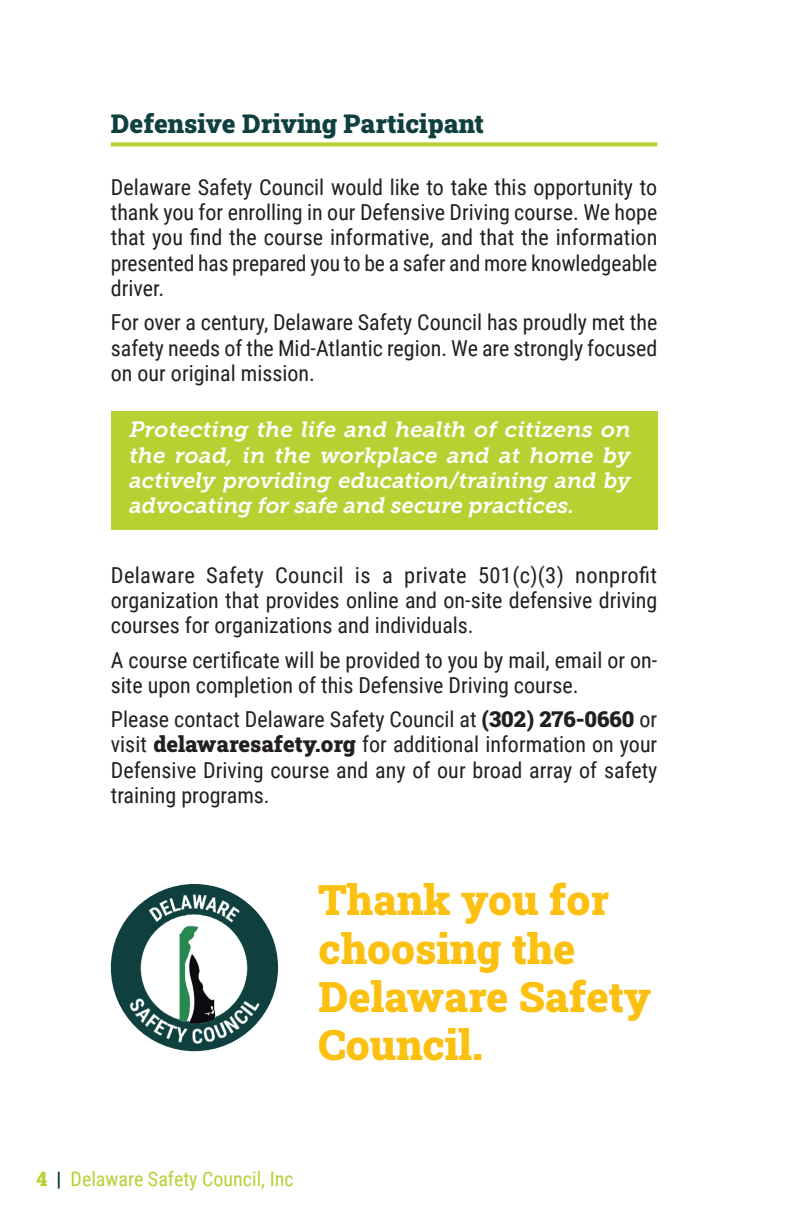
<style>
.page{position:relative;width:792px;height:1224px;background:#fff}
.page>*{position:absolute;margin:0;border:0;box-sizing:border-box;transform-origin:0 0}
.t1{font:42px/48.2px "Roboto Slab";color:#fcc011}
.t2{font:26px "Roboto Slab";color:#0f403f}
.t3{font:22px/25.2px "Roboto Condensed";color:#231f20;text-align:justify}
.t4{font:italic 22px/25.4px "Museo Slab 700";color:#fff;text-align:justify}
.t5{font:20px "Roboto Condensed";color:#b7d133}
.s1{font-family:"Roboto Slab"}
.s2{font-family:"Roboto Slab";color:#0f403f}
</style>
<div class="page">
<svg style="left:111px;top:142px;width:546px;height:4px;background:#bed547"></svg>
<div style="left:111px;top:411px;width:546px;height:118px;background:#b7d133"></div>
<img style="left:113px;top:887px;width:160px;height:161px">
<p class="t2" style="left:111px;top:106px;width:375px">Defensive Driving Participant</p>
<p class="t3" style="left:111px;top:173px;width:548px">Delaware Safety Council would like to take this opportunity to thank you for enrolling in our Defensive Driving course. We hope that you find the course informative, and that the information presented has prepared you to be a safer and more knowledgeable driver.</p>
<p class="t3" style="left:111px;top:309px;width:548px">For over a century, Delaware Safety Council has proudly met the safety needs of the Mid-Atlantic region. We are strongly focused on our original mission.</p>
<p class="t4" style="left:129px;top:417px;width:503px">Protecting the life and health of citizens on the road, in the workplace and at home by actively providing education/training and by advocating for safe and secure practices.</p>
<p class="t3" style="left:111px;top:561px;width:548px">Delaware Safety Council is a private 501(c)(3) nonprofit organization that provides online and on-site defensive driving courses for organizations and individuals.</p>
<p class="t3" style="left:111px;top:646px;width:548px">A course certificate will be provided to you by mail, email or on&shy;site upon completion of this Defensive Driving course.</p>
<p class="t3" style="left:111px;top:706px;width:548px">Please contact Delaware Safety Council at <span class="s1">(302) 276-0660</span> or visit <span class="s1">delawaresafety.org</span> for additional information on your Defensive Driving course and any of our broad array of safety training programs.</p>
<h1 class="t1" style="left:318px;top:875px;width:334px">Thank you for choosing the<br>Delaware Safety<br>Council.</h1>
<p class="t5" style="left:36px;top:1165px;width:259px"><span class="s1">4</span> <span class="s2">|</span> Delaware Safety Council, Inc</p>
</div>
